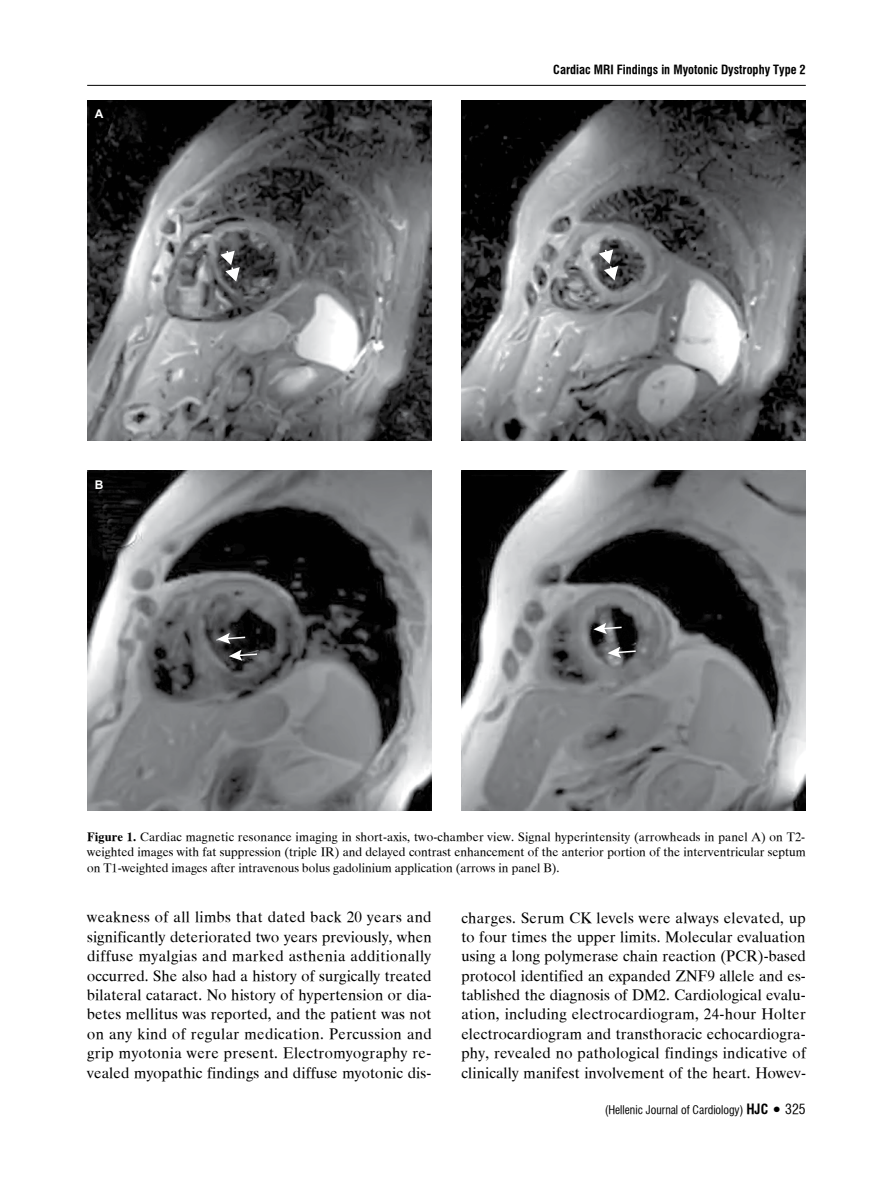
<style>
.page{position:relative;width:893px;height:1191px;background:#fff}
.page>*{position:absolute;margin:0;border:0;box-sizing:border-box;transform-origin:0 0}
.t1{font:15.75px/19.4px "UB Times";letter-spacing:.01em;color:#000;text-align:justify}
.t2{font:12.75px/15.8px "UB Times";color:#000;text-align:justify}
.t3{font:12.75px "UB Helvetica Cond Bold";color:#000}
.t4{font:12px "UB Helvetica Cond";color:#000}
.t5{font:700 12px "Arial";color:#fff}
.s1{font-family:"UB Times Bold"}
.s2{font-family:"UB Helvetica Cond Bold";font-size:14.25px}
.s3{font-size:13.5px}
.s4{font-size:14.25px}
</style>
<div class="page">
<hr style="left:87px;top:85px;width:719px;height:1px;background:#000">
<img style="left:87px;top:100px;width:345px;height:341px">
<svg style="left:220px;top:249px;width:20px;height:33px"></svg>
<img style="left:461px;top:100px;width:345px;height:341px">
<svg style="left:599px;top:248px;width:19px;height:32px"></svg>
<img style="left:87px;top:470px;width:345px;height:340px">
<svg style="left:217px;top:633px;width:42px;height:28px"></svg>
<img style="left:461px;top:470px;width:345px;height:340px">
<svg style="left:593px;top:623px;width:30px;height:11px"></svg>
<svg style="left:607px;top:646px;width:30px;height:12px"></svg>
<p class="t5" style="left:95px;top:106px;width:10px">A</p>
<p class="t5" style="left:95px;top:477px;width:10px">B</p>
<p class="t3" style="left:553px;top:63px;width:254px">Cardiac MRI Findings in Myotonic Dystrophy Type 2</p>
<p class="t2" style="left:87px;top:829px;width:720px"><span class="s1">Figure 1.</span> Cardiac magnetic resonance imaging in short-axis, two-chamber view. Signal hyperintensity (arrowheads in panel A) on T2- weighted images with fat suppression (triple IR) and delayed contrast enhancement of the anterior portion of the interventricular septum on T1-weighted images after intravenous bolus gadolinium application (arrows in panel B).</p>
<p class="t1" style="left:87px;top:908px;width:346px">weakness of all limbs that dated back 20 years and significantly deteriorated two years previously, when diffuse myalgias and marked asthenia additionally occurred. She also had a history of surgically treated bilateral cataract. No history of hypertension or dia&shy;betes mellitus was reported, and the patient was not on any kind of regular medication. Percussion and grip myotonia were present. Electromyography re&shy;vealed myopathic findings and diffuse myotonic dis-</p>
<p class="t1" style="left:461px;top:908px;width:346px">charges. Serum CK levels were always elevated, up to four times the upper limits. Molecular evaluation using a long polymerase chain reaction (PCR)-based protocol identified an expanded ZNF9 allele and es&shy;tablished the diagnosis of DM2. Cardiological evalu&shy;ation, including electrocardiogram, 24-hour Holter electrocardiogram and transthoracic echocardiogra&shy;phy, revealed no pathological findings indicative of clinically manifest involvement of the heart. Howev-</p>
<p class="t4" style="left:605px;top:1103px;width:203px">(Hellenic Journal of Cardiology) <span class="s2">HJC</span> <span class="s3">•</span> <span class="s4">325</span></p>
</div>
